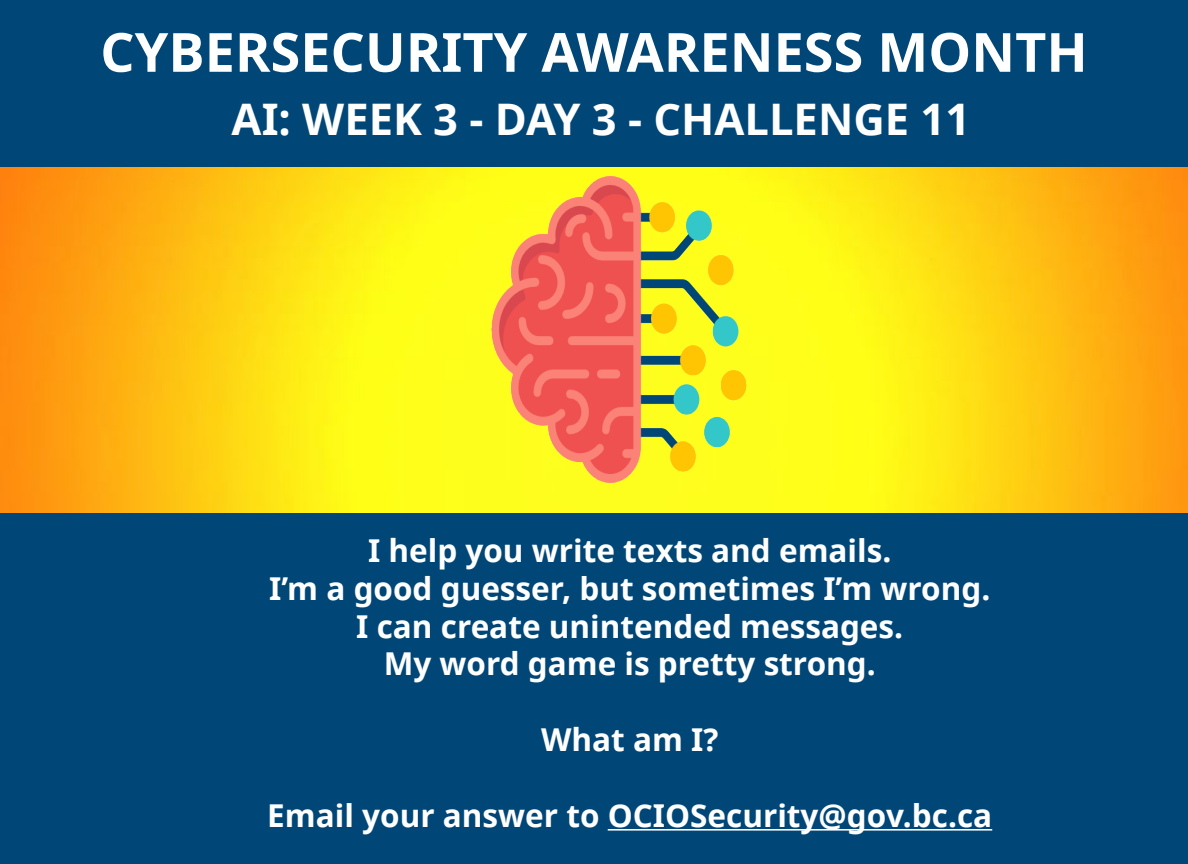
<style>
.page{position:relative;width:1188px;height:864px;background:#fff}
.page>*{position:absolute;margin:0;border:0;box-sizing:border-box;transform-origin:0 0}
.t1{font:700 54px "BC Sans";color:#fff}
.t2{font:700 43.5px "BC Sans";color:#fff}
.t3{font:700 31.5px/37.8px "BC Sans";color:#fff;text-align:center}
</style>
<div class="page">
<img style="left:0;top:166px;width:1188px;height:348px">
<div style="left:0;top:514px;width:1188px;height:350px;background:#004777"></div>
<div style="left:0;top:0;width:1188px;height:166px;background:#004777"></div>
<hr style="left:608px;top:829px;width:384px;height:2px;background:#fff">
<img style="left:489px;top:176px;width:259px;height:306px">
<hr style="left:605px;top:829px;width:384px;height:2px;background:#fff">
<h1 class="t1" style="left:100px;top:14px;width:989px">CYBERSECURITY AWARENESS MONTH</h1>
<h2 class="t2" style="left:232px;top:88px;width:740px">AI: WEEK 3 - DAY 3 - CHALLENGE 11</h2>
<p class="t3" style="left:269px;top:532px;width:723px">I help you write texts and emails.<br>I’m a good guesser, but sometimes I’m wrong.<br>I can create unintended messages.<br>My word game is pretty strong.</p>
<p class="t3" style="left:541px;top:721px;width:179px">What am I?</p>
<p class="t3" style="left:267px;top:797px;width:724px">Email your answer to OCIOSecurity@gov.bc.ca</p>
</div>
